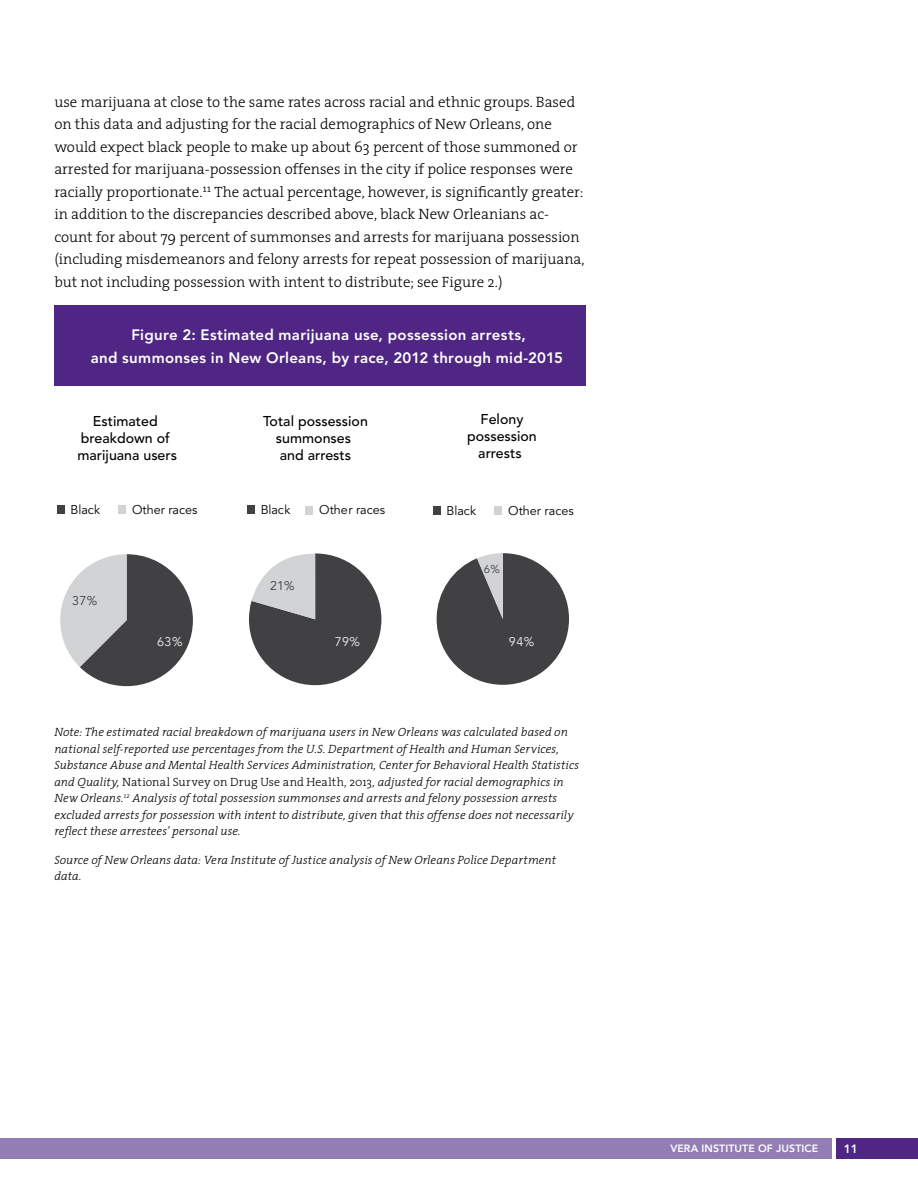
<style>
.page{position:relative;width:918px;height:1188px;background:#fff}
.page>*{position:absolute;margin:0;border:0;box-sizing:border-box;transform-origin:0 0}
.t1{font:300 15px/22.5px "The Serif";color:#000}
.t2{font:800 15px/22.5px "Avenir LT Std";letter-spacing:.02em;color:#fff;text-align:center}
.t3{font:500 14.25px/17px "Avenir";color:#000;text-align:center}
.t4{font:12.6px "Avenir";color:#010101}
.t5{font:12.6px "Avenir";color:#f1f1f2}
.t6{font:12.6px "Avenir";color:#414042}
.t7{font:italic 300 12px/16.5px "The Serif";letter-spacing:.005em;color:#000}
.t8{font:800 12px "Avenir LT Std";color:#fff}
.t9{font:11.4px "Avenir";color:#414042}
.t10{font:800 10.5px "Avenir LT Std";letter-spacing:.01em;color:#fff}
.s1{font-style:normal}
</style>
<div class="page">
<div style="left:0;top:1138px;width:832px;height:20px;background:#927eb4"></div>
<div style="left:836px;top:1138px;width:82px;height:20px;background:#4f2683"></div>
<div style="left:54px;top:305px;width:532px;height:81px;background:#4f2683"></div>
<svg style="left:437px;top:553px;width:132px;height:132px"></svg>
<svg style="left:249px;top:553px;width:132px;height:132px"></svg>
<svg style="left:60px;top:554px;width:133px;height:132px"></svg>
<div style="left:247px;top:505px;width:7px;height:9px;background:#414042"></div>
<div style="left:305px;top:506px;width:8px;height:9px;background:#d1d3d4"></div>
<div style="left:57px;top:505px;width:7px;height:9px;background:#414042"></div>
<div style="left:118px;top:505px;width:8px;height:9px;background:#d1d3d4"></div>
<div style="left:433px;top:506px;width:8px;height:9px;background:#414042"></div>
<div style="left:495px;top:506px;width:7px;height:9px;background:#d1d3d4"></div>
<p class="t1" style="left:54px;top:91px;width:532px">use marijuana at close to the same rates across racial and ethnic groups. Based on this data and adjusting for the racial demographics of New Orleans, one would expect black people to make up about 63 percent of those summoned or arrested for marijuana-possession offenses in the city if police responses were racially proportionate.<sup>11</sup> The actual percentage, however, is significantly greater: in addition to the discrepancies described above, black New Orleanians ac&shy;count for about 79 percent of summonses and arrests for marijuana possession (including misdemeanors and felony arrests for repeat possession of marijuana, but not including possession with intent to distribute; see Figure 2.)</p>
<p class="t2" style="left:91px;top:324px;width:474px">Figure 2: Estimated marijuana use, possession arrests,<br>and summonses in New Orleans, by race, 2012 through mid-2015</p>
<p class="t3" style="left:78px;top:413px;width:101px">Estimated breakdown of marijuana users</p>
<p class="t3" style="left:263px;top:413px;width:106px">Total possession summonses<br>and arrests</p>
<p class="t3" style="left:467px;top:411px;width:71px">Felony possession arrests</p>
<p class="t4" style="left:71px;top:503px;width:31px">Black</p>
<p class="t4" style="left:132px;top:503px;width:67px">Other races</p>
<p class="t4" style="left:261px;top:503px;width:31px">Black</p>
<p class="t4" style="left:319px;top:503px;width:68px">Other races</p>
<p class="t4" style="left:447px;top:503px;width:31px">Black</p>
<p class="t4" style="left:508px;top:503px;width:67px">Other races</p>
<p class="t6" style="left:72px;top:593px;width:27px">37%</p>
<p class="t5" style="left:157px;top:635px;width:27px">63%</p>
<p class="t6" style="left:270px;top:579px;width:26px">21%</p>
<p class="t5" style="left:335px;top:635px;width:27px">79%</p>
<p class="t9" style="left:484px;top:563px;width:18px">6%</p>
<p class="t5" style="left:509px;top:635px;width:27px">94%</p>
<p class="t7" style="left:54px;top:724px;width:526px">Note: The estimated racial breakdown of marijuana users in New Orleans was calculated based on national self-reported use percentages from the U.S. Department of Health and Human Services, Substance Abuse and Mental Health Services Administration, Center for Behavioral Health Statistics and Quality, <span class="s1">National Survey on Drug Use and Health, 2013</span>, adjusted for racial demographics in New Orleans.<sup>12</sup> Analysis of total possession summonses and arrests and felony possession arrests excluded arrests for possession with intent to distribute, given that this offense does not necessarily reflect these arrestees’ personal use.</p>
<p class="t7" style="left:54px;top:852px;width:503px">Source of New Orleans data: Vera Institute of Justice analysis of New Orleans Police Department data.</p>
<p class="t10" style="left:670px;top:1142px;width:149px">VERA INSTITUTE OF JUSTICE</p>
<p class="t8" style="left:844px;top:1141px;width:16px">11</p>
</div>
